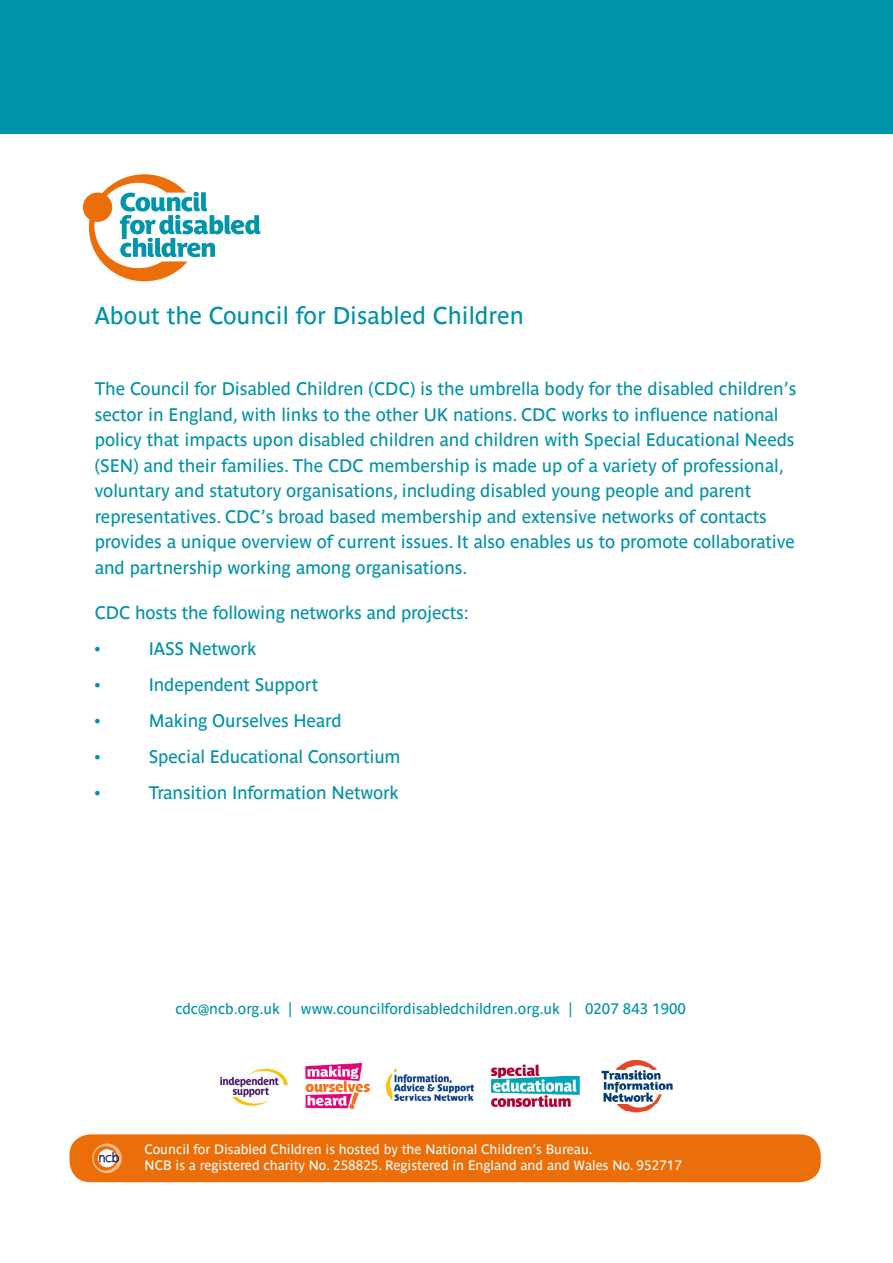
<style>
.page{position:relative;width:893px;height:1263px;background:#fff}
.page>*{position:absolute;margin:0;border:0;box-sizing:border-box;transform-origin:0 0}
.t1{font:24px "Parisine Std";color:#0092a7}
.t2{font:18px/25.5px "Parisine Std";letter-spacing:-.005em;color:#0092a7}
.t3{font:15px "Parisine Std";color:#0092a7}
.t4{font:13.5px/16.5px "Parisine Std";color:#fff}
</style>
<div class="page">
<div style="left:0;top:0;width:893px;height:134px;background:#0092a7"></div>
<svg style="left:83px;top:174px;width:177px;height:107px"></svg>
<img style="left:386px;top:1070px;width:88px;height:30px">
<img style="left:490px;top:1064px;width:90px;height:43px">
<img style="left:601px;top:1060px;width:72px;height:53px">
<img style="left:305px;top:1063px;width:65px;height:47px">
<img style="left:220px;top:1068px;width:68px;height:38px">
<div style="left:70px;top:1134px;width:751px;height:48px;background:#eb6e08;border-radius:21px"></div>
<svg style="left:92px;top:1143px;width:30px;height:30px"></svg>
<h1 class="t1" style="left:95px;top:302px;width:431px">About the Council for Disabled Children</h1>
<p class="t2" style="left:95px;top:376px;width:703px">The Council for Disabled Children (CDC) is the umbrella body for the disabled children’s sector in England, with links to the other UK nations. CDC works to influence national policy that impacts upon disabled children and children with Special Educational Needs (SEN) and their families. The CDC membership is made up of a variety of professional, voluntary and statutory organisations, including disabled young people and parent representatives. CDC’s broad based membership and extensive networks of contacts provides a unique overview of current issues. It also enables us to promote collaborative and partnership working among organisations.</p>
<p class="t2" style="left:95px;top:595px;width:376px;line-height:36px">CDC hosts the following networks and projects: •</p>
<p class="t2" style="left:149px;top:636px;width:109px">IASS Network</p>
<p class="t2" style="left:95px;top:672px;width:7px">•</p>
<p class="t2" style="left:149px;top:672px;width:171px">Independent Support</p>
<p class="t2" style="left:95px;top:708px;width:7px">•</p>
<p class="t2" style="left:149px;top:708px;width:194px">Making Ourselves Heard</p>
<p class="t2" style="left:95px;top:744px;width:7px">•</p>
<p class="t2" style="left:149px;top:744px;width:253px">Special Educational Consortium</p>
<p class="t2" style="left:95px;top:780px;width:7px">•</p>
<p class="t2" style="left:149px;top:780px;width:252px">Transition Information Network</p>
<p class="t3" style="left:176px;top:1000px;width:512px">cdc@ncb.org.uk | www.councilfordisabledchildren.org.uk | 0207 843 1900</p>
<p class="t4" style="left:145px;top:1141px;width:539px">Council for Disabled Children is hosted by the National Children’s Bureau.<br>NCB is a registered charity No. 258825. Registered in England and and Wales No. 952717</p>
</div>
